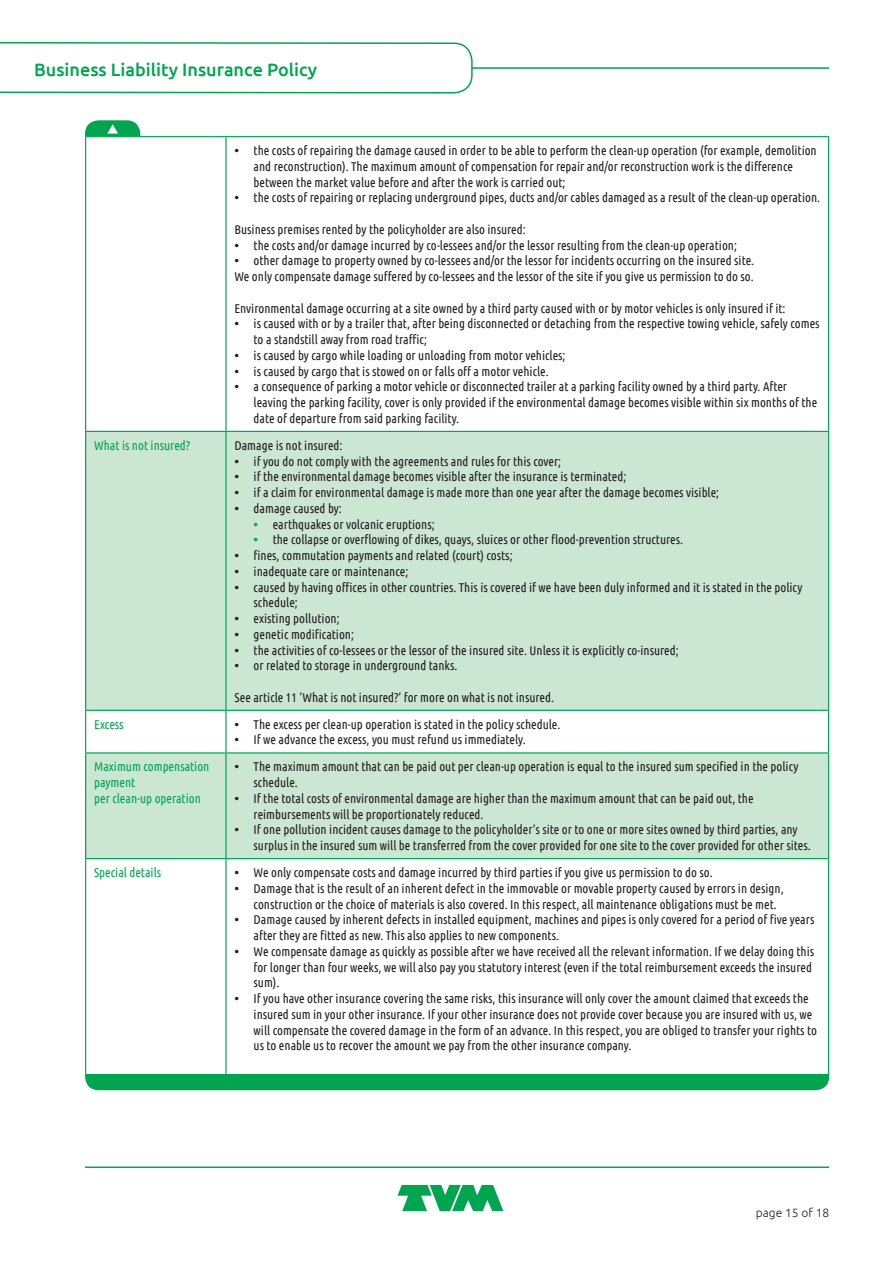
<style>
.page{position:relative;width:893px;height:1263px;background:#fff}
.page>*{position:absolute;margin:0;border:0;box-sizing:border-box;transform-origin:0 0}
.t1{font:500 18px "Ubuntu";color:#00a54f}
.Body_Tabel_def{font:12.75px/15.8px "Ubuntu Condensed";color:#231f20}
.Body{font:12.75px/15.8px "Ubuntu Condensed";color:#00a54f}
.t2{font:300 12px "Ubuntu";color:#231f20}
.s1{font-family:"Ubuntu";font-weight:500}
.s2{font-family:"Ubuntu";font-weight:500;color:#00a54f}
</style>
<div class="page">
<div style="left:85px;top:1075px;width:744px;height:15px;background:#00a54f"></div>
<svg style="left:86px;top:432px;width:742px;height:426px;background:#cfe8d6"></svg>
<hr style="left:85px;top:136px;width:141px;height:1px;background:#00a54f">
<hr style="left:85px;top:137px;width:1px;height:294px;background:#00a54f">
<hr style="left:226px;top:136px;width:603px;height:1px;background:#00a54f">
<hr style="left:225px;top:137px;width:2px;height:294px;background:#00a54f">
<hr style="left:828px;top:137px;width:1px;height:294px;background:#00a54f">
<hr style="left:85px;top:431px;width:141px;height:1px;background:#00a54f">
<hr style="left:85px;top:432px;width:1px;height:278px;background:#00a54f">
<hr style="left:226px;top:431px;width:603px;height:1px;background:#00a54f">
<hr style="left:225px;top:432px;width:2px;height:278px;background:#00a54f">
<hr style="left:828px;top:432px;width:1px;height:278px;background:#00a54f">
<hr style="left:85px;top:710px;width:141px;height:1px;background:#00a54f">
<hr style="left:85px;top:711px;width:1px;height:41px;background:#00a54f">
<hr style="left:226px;top:710px;width:603px;height:1px;background:#00a54f">
<hr style="left:225px;top:711px;width:2px;height:41px;background:#00a54f">
<hr style="left:828px;top:711px;width:1px;height:41px;background:#00a54f">
<hr style="left:85px;top:752px;width:141px;height:1px;background:#00a54f">
<hr style="left:85px;top:753px;width:1px;height:105px;background:#00a54f">
<hr style="left:226px;top:752px;width:603px;height:1px;background:#00a54f">
<hr style="left:225px;top:753px;width:2px;height:105px;background:#00a54f">
<hr style="left:828px;top:753px;width:1px;height:105px;background:#00a54f">
<hr style="left:85px;top:858px;width:141px;height:1px;background:#00a54f">
<hr style="left:85px;top:859px;width:1px;height:215px;background:#00a54f">
<hr style="left:226px;top:858px;width:603px;height:1px;background:#00a54f">
<hr style="left:225px;top:859px;width:2px;height:215px;background:#00a54f">
<hr style="left:828px;top:859px;width:1px;height:215px;background:#00a54f">
<hr style="left:85px;top:1074px;width:141px;height:1px;background:#00a54f">
<hr style="left:226px;top:1074px;width:603px;height:1px;background:#00a54f">
<svg style="left:85px;top:120px;width:55px;height:16px"></svg>
<hr style="left:85px;top:1166px;width:744px;height:2px;background:#00a54f">
<svg style="left:398px;top:1185px;width:105px;height:26px"></svg>
<hr style="left:85px;top:67px;width:744px;height:2px;background:#00a54f">
<svg style="left:0;top:42px;width:473px;height:52px"></svg>
<h1 class="t1" style="left:34px;top:58px;width:285px">Business Liability Insurance Policy</h1>
<p class="Body_Tabel_def" style="left:254px;top:142px;width:565px;text-indent:-19px"><span class="s1">•</span> the costs of repairing the damage caused in order to be able to perform the clean-up operation (for example, demolition and reconstruction). The maximum amount of compensation for repair and/or reconstruction work is the difference between the market value before and after the work is carried out;</p>
<p class="Body_Tabel_def" style="left:234px;top:189px;width:587px"><span class="s1">•</span> the costs of repairing or replacing underground pipes, ducts and/or cables damaged as a result of the clean-up operation.</p>
<p class="Body_Tabel_def" style="left:234px;top:221px;width:293px">Business premises rented by the policyholder are also insured:</p>
<p class="Body_Tabel_def" style="left:234px;top:237px;width:504px"><span class="s1">•</span> the costs and/or damage incurred by co-lessees and/or the lessor resulting from the clean-up operation;</p>
<p class="Body_Tabel_def" style="left:234px;top:252px;width:521px"><span class="s1">•</span> other damage to property owned by co-lessees and/or the lessor for incidents occurring on the insured site.</p>
<p class="Body_Tabel_def" style="left:234px;top:268px;width:521px">We only compensate damage suffered by co-lessees and the lessor of the site if you give us permission to do so.</p>
<p class="Body_Tabel_def" style="left:234px;top:300px;width:553px">Environmental damage occurring at a site owned by a third party caused with or by motor vehicles is only insured if it:</p>
<p class="Body_Tabel_def" style="left:254px;top:315px;width:567px;text-indent:-19px"><span class="s1">•</span> is caused with or by a trailer that, after being disconnected or detaching from the respective towing vehicle, safely comes to a standstill away from road traffic;</p>
<p class="Body_Tabel_def" style="left:234px;top:347px;width:333px"><span class="s1">•</span> is caused by cargo while loading or unloading from motor vehicles;</p>
<p class="Body_Tabel_def" style="left:234px;top:363px;width:316px"><span class="s1">•</span> is caused by cargo that is stowed on or falls off a motor vehicle.</p>
<p class="Body_Tabel_def" style="left:254px;top:378px;width:565px;text-indent:-19px"><span class="s1">•</span> a consequence of parking a motor vehicle or disconnected trailer at a parking facility owned by a third party. After leaving the parking facility, cover is only provided if the environmental damage becomes visible within six months of the date of departure from said parking facility.</p>
<p class="Body" style="left:94px;top:437px;width:98px">What is not insured?</p>
<p class="Body_Tabel_def" style="left:234px;top:437px;width:110px">Damage is not insured:</p>
<p class="Body_Tabel_def" style="left:234px;top:453px;width:328px"><span class="s1">•</span> if you do not comply with the agreements and rules for this cover;</p>
<p class="Body_Tabel_def" style="left:234px;top:468px;width:393px"><span class="s1">•</span> if the environmental damage becomes visible after the insurance is terminated;</p>
<p class="Body_Tabel_def" style="left:234px;top:484px;width:486px"><span class="s1">•</span> if a claim for environmental damage is made more than one year after the damage becomes visible;</p>
<p class="Body_Tabel_def" style="left:234px;top:500px;width:109px"><span class="s1">•</span> damage caused by:</p>
<p class="Body_Tabel_def" style="left:254px;top:516px;width:183px"><span class="s2">•</span> earthquakes or volcanic eruptions;</p>
<p class="Body_Tabel_def" style="left:254px;top:531px;width:431px"><span class="s2">•</span> the collapse or overflowing of dikes, quays, sluices or other flood-prevention structures.</p>
<p class="Body_Tabel_def" style="left:234px;top:547px;width:280px"><span class="s1">•</span> fines, commutation payments and related (court) costs;</p>
<p class="Body_Tabel_def" style="left:234px;top:563px;width:175px"><span class="s1">•</span> inadequate care or maintenance;</p>
<p class="Body_Tabel_def" style="left:254px;top:579px;width:550px;text-indent:-19px"><span class="s1">•</span> caused by having offices in other countries. This is covered if we have been duly informed and it is stated in the policy schedule;</p>
<p class="Body_Tabel_def" style="left:234px;top:610px;width:107px"><span class="s1">•</span> existing pollution;</p>
<p class="Body_Tabel_def" style="left:234px;top:626px;width:121px"><span class="s1">•</span> genetic modification;</p>
<p class="Body_Tabel_def" style="left:234px;top:642px;width:446px"><span class="s1">•</span> the activities of co-lessees or the lessor of the insured site. Unless it is explicitly co-insured;</p>
<p class="Body_Tabel_def" style="left:234px;top:657px;width:224px"><span class="s1">•</span> or related to storage in underground tanks.</p>
<p class="Body_Tabel_def" style="left:234px;top:689px;width:321px">See article 11 ‘What is not insured?’ for more on what is not insured.</p>
<p class="Body" style="left:94px;top:716px;width:31px">Excess</p>
<p class="Body_Tabel_def" style="left:234px;top:716px;width:328px"><span class="s1">•</span> The excess per clean-up operation is stated in the policy schedule.</p>
<p class="Body_Tabel_def" style="left:234px;top:732px;width:293px"><span class="s1">•</span> If we advance the excess, you must refund us immediately.</p>
<p class="Body" style="left:94px;top:758px;width:117px">Maximum compensation payment</p>
<p class="Body" style="left:94px;top:790px;width:108px">per clean-up operation</p>
<p class="Body_Tabel_def" style="left:254px;top:758px;width:546px;text-indent:-19px"><span class="s1">•</span> The maximum amount that can be paid out per clean-up operation is equal to the insured sum specified in the policy schedule.</p>
<p class="Body_Tabel_def" style="left:254px;top:790px;width:502px;text-indent:-19px"><span class="s1">•</span> If the total costs of environmental damage are higher than the maximum amount that can be paid out, the reimbursements will be proportionately reduced.</p>
<p class="Body_Tabel_def" style="left:254px;top:821px;width:559px;text-indent:-19px"><span class="s1">•</span> If one pollution incident causes damage to the policyholder’s site or to one or more sites owned by third parties, any surplus in the insured sum will be transferred from the cover provided for one site to the cover provided for other sites.</p>
<p class="Body" style="left:94px;top:864px;width:68px">Special details</p>
<p class="Body_Tabel_def" style="left:234px;top:864px;width:480px"><span class="s1">•</span> We only compensate costs and damage incurred by third parties if you give us permission to do so.</p>
<p class="Body_Tabel_def" style="left:254px;top:880px;width:532px;text-indent:-19px"><span class="s1">•</span> Damage that is the result of an inherent defect in the immovable or movable property caused by errors in design, construction or the choice of materials is also covered. In this respect, all maintenance obligations must be met.</p>
<p class="Body_Tabel_def" style="left:254px;top:911px;width:562px;text-indent:-19px"><span class="s1">•</span> Damage caused by inherent defects in installed equipment, machines and pipes is only covered for a period of five years after they are fitted as new. This also applies to new components.</p>
<p class="Body_Tabel_def" style="left:254px;top:943px;width:562px;text-indent:-19px"><span class="s1">•</span> We compensate damage as quickly as possible after we have received all the relevant information. If we delay doing this for longer than four weeks, we will also pay you statutory interest (even if the total reimbursement exceeds the insured sum).</p>
<p class="Body_Tabel_def" style="left:254px;top:990px;width:565px;text-indent:-19px"><span class="s1">•</span> If you have other insurance covering the same risks, this insurance will only cover the amount claimed that exceeds the insured sum in your other insurance. If your other insurance does not provide cover because you are insured with us, we will compensate the covered damage in the form of an advance. In this respect, you are obliged to transfer your rights to us to enable us to recover the amount we pay from the other insurance company.</p>
<p class="t2" style="left:756px;top:1205px;width:75px">page 15 of 18</p>
</div>
